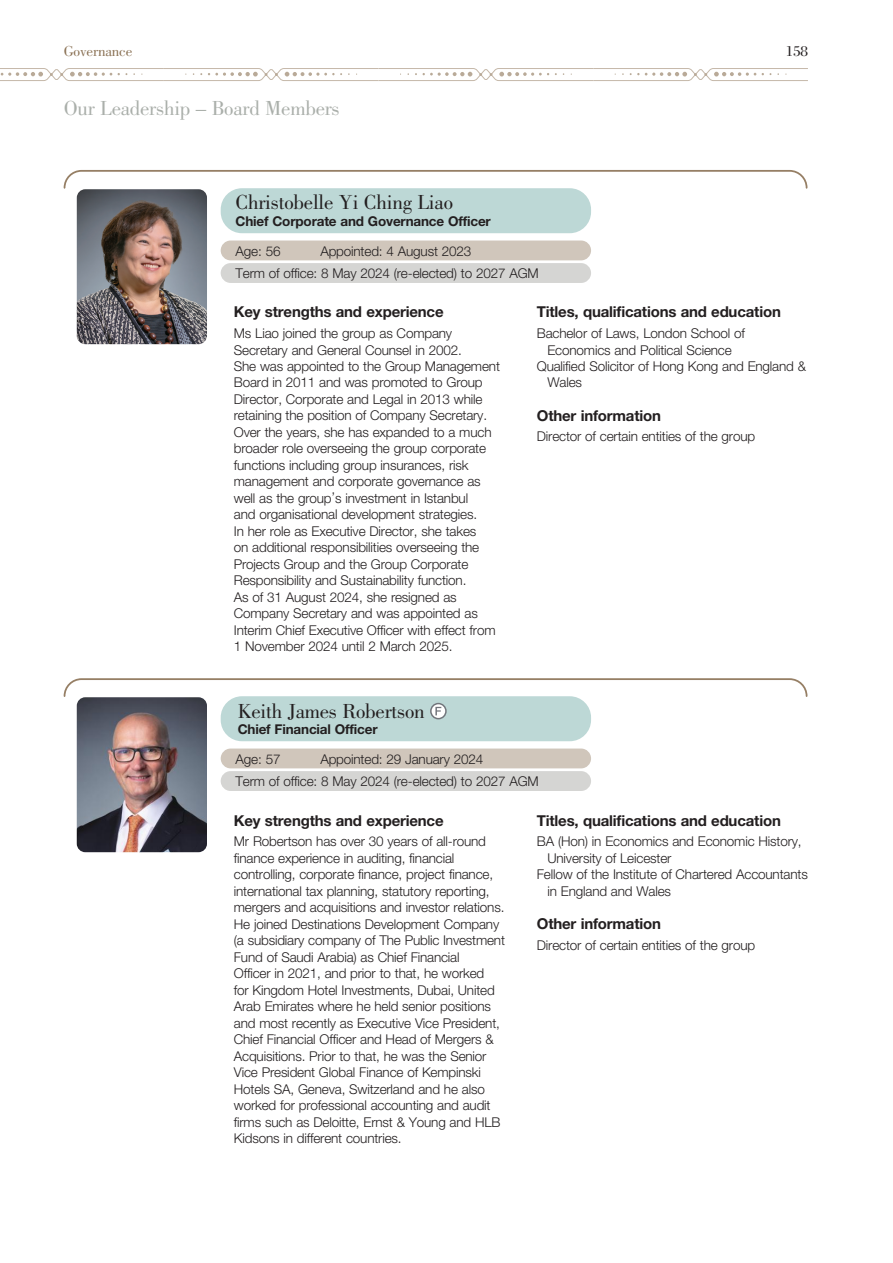
<style>
.page{position:relative;width:893px;height:1263px;background:#fff}
.page>*{position:absolute;margin:0;border:0;box-sizing:border-box;transform-origin:0 0}
.t1{font:21px "Bodoni Std";letter-spacing:-.01em;color:#231f20}
.t2{font:21px "Bodoni Std";letter-spacing:-.01em;color:#aaafaa}
.t3{font:700 15px "Helvetica Neue LT Std";letter-spacing:-.01em;color:#231f20}
.t4{font:15px "Bodoni Std";letter-spacing:-.01em;color:#8a7154}
.t5{font:15px "Bodoni Std";color:#231f20}
.t6{font:300 13.5px/16.5px "Helvetica Neue LT Std";letter-spacing:-.01em;color:#231f20}
.t7{font:700 13.5px "Helvetica Neue LT Std";letter-spacing:-.01em;color:#231f20}
</style>
<div class="page">
<img style="left:77px;top:190px;width:130px;height:154px">
<img style="left:77px;top:698px;width:130px;height:154px">
<svg style="left:0;top:68px;width:808px;height:13px"></svg>
<svg style="left:63px;top:170px;width:745px;height:20px"></svg>
<svg style="left:63px;top:678px;width:745px;height:20px"></svg>
<div style="left:221px;top:188px;width:370px;height:45px;background:#bdd8d6;border-radius:21px"></div>
<div style="left:221px;top:240px;width:370px;height:20px;background:#d0c6bb;border-radius:10px"></div>
<div style="left:221px;top:263px;width:370px;height:20px;background:#d5d5d3;border-radius:10px"></div>
<div style="left:221px;top:696px;width:370px;height:45px;background:#bdd8d6;border-radius:21px"></div>
<div style="left:221px;top:748px;width:370px;height:20px;background:#d0c6bb;border-radius:10px"></div>
<div style="left:221px;top:771px;width:370px;height:20px;background:#d5d5d3;border-radius:10px"></div>
<svg style="left:431px;top:703px;width:15px;height:16px"></svg>
<div style="left:430px;top:703px;width:17px;height:16px;border:2px solid #72767c;border-radius:50%"></div>
<svg style="left:435px;top:707px;width:6px;height:8px"></svg>
<p class="t4" style="left:64px;top:43px;width:70px">Governance</p>
<p class="t5" style="left:786px;top:43px;width:24px">158</p>
<h1 class="t2" style="left:64px;top:97px;width:277px">Our Leadership – Board Members</h1>
<h1 class="t1" style="left:236px;top:191px;width:219px">Christobelle Yi Ching Liao</h1>
<p class="t7" style="left:236px;top:213px;width:257px">Chief Corporate and Governance Officer</p>
<p class="t6" style="left:236px;top:242px;width:46px">Age: 56</p>
<p class="t6" style="left:236px;top:240px;width:305px;line-height:22.2px;text-indent:85px">Appointed: 4 August 2023<br>Term of office: 8 May 2024 (re-elected) to 2027 AGM</p>
<p class="t3" style="left:234px;top:303px;width:211px">Key strengths and experience</p>
<p class="t6" style="left:234px;top:325px;width:268px">Ms Liao joined the group as Company Secretary and General Counsel in 2002.<br>She was appointed to the Group Management Board in 2011 and was promoted to Group Director, Corporate and Legal in 2013 while retaining the position of Company Secretary.<br>Over the years, she has expanded to a much broader role overseeing the group corporate functions including group insurances, risk management and corporate governance as well as the group’s investment in Istanbul<br>and organisational development strategies.<br>In her role as Executive Director, she takes<br>on additional responsibilities overseeing the Projects Group and the Group Corporate Responsibility and Sustainability function.<br>As of 31 August 2024, she resigned as Company Secretary and was appointed as Interim Chief Executive Officer with effect from 1 November 2024 until 2 March 2025.</p>
<h1 class="t1" style="left:238px;top:699px;width:188px">Keith James Robertson</h1>
<p class="t7" style="left:238px;top:721px;width:141px">Chief Financial Officer</p>
<p class="t3" style="left:537px;top:303px;width:246px">Titles, qualifications and education</p>
<p class="t6" style="left:537px;top:325px;width:210px">Bachelor of Laws, London School of</p>
<p class="t6" style="left:547px;top:341px;width:186px">Economics and Political Science</p>
<p class="t6" style="left:537px;top:358px;width:271px">Qualified Solicitor of Hong Kong and England &amp;</p>
<p class="t6" style="left:547px;top:374px;width:36px">Wales</p>
<p class="t3" style="left:537px;top:406px;width:126px">Other information</p>
<p class="t6" style="left:537px;top:428px;width:220px">Director of certain entities of the group</p>
<p class="t6" style="left:236px;top:750px;width:46px">Age: 57</p>
<p class="t6" style="left:236px;top:748px;width:305px;line-height:22.2px;text-indent:85px">Appointed: 29 January 2024<br>Term of office: 8 May 2024 (re-elected) to 2027 AGM</p>
<p class="t3" style="left:234px;top:811px;width:211px">Key strengths and experience</p>
<p class="t6" style="left:234px;top:833px;width:273px">Mr Robertson has over 30 years of all-round finance experience in auditing, financial controlling, corporate finance, project finance, international tax planning, statutory reporting, mergers and acquisitions and investor relations.<br>He joined Destinations Development Company (a subsidiary company of The Public Investment Fund of Saudi Arabia) as Chief Financial<br>Officer in 2021, and prior to that, he worked<br>for Kingdom Hotel Investments, Dubai, United Arab Emirates where he held senior positions and most recently as Executive Vice President, Chief Financial Officer and Head of Mergers &amp; Acquisitions. Prior to that, he was the Senior Vice President Global Finance of Kempinski Hotels SA, Geneva, Switzerland and he also worked for professional accounting and audit firms such as Deloitte, Ernst &amp; Young and HLB Kidsons in different countries.</p>
<p class="t3" style="left:537px;top:811px;width:246px">Titles, qualifications and education</p>
<p class="t6" style="left:537px;top:833px;width:266px">BA (Hon) in Economics and Economic History,</p>
<p class="t6" style="left:547px;top:849px;width:125px">University of Leicester</p>
<p class="t6" style="left:537px;top:866px;width:272px">Fellow of the Institute of Chartered Accountants</p>
<p class="t6" style="left:547px;top:882px;width:125px">in England and Wales</p>
<p class="t3" style="left:537px;top:914px;width:126px">Other information</p>
<p class="t6" style="left:537px;top:936px;width:220px">Director of certain entities of the group</p>
</div>
